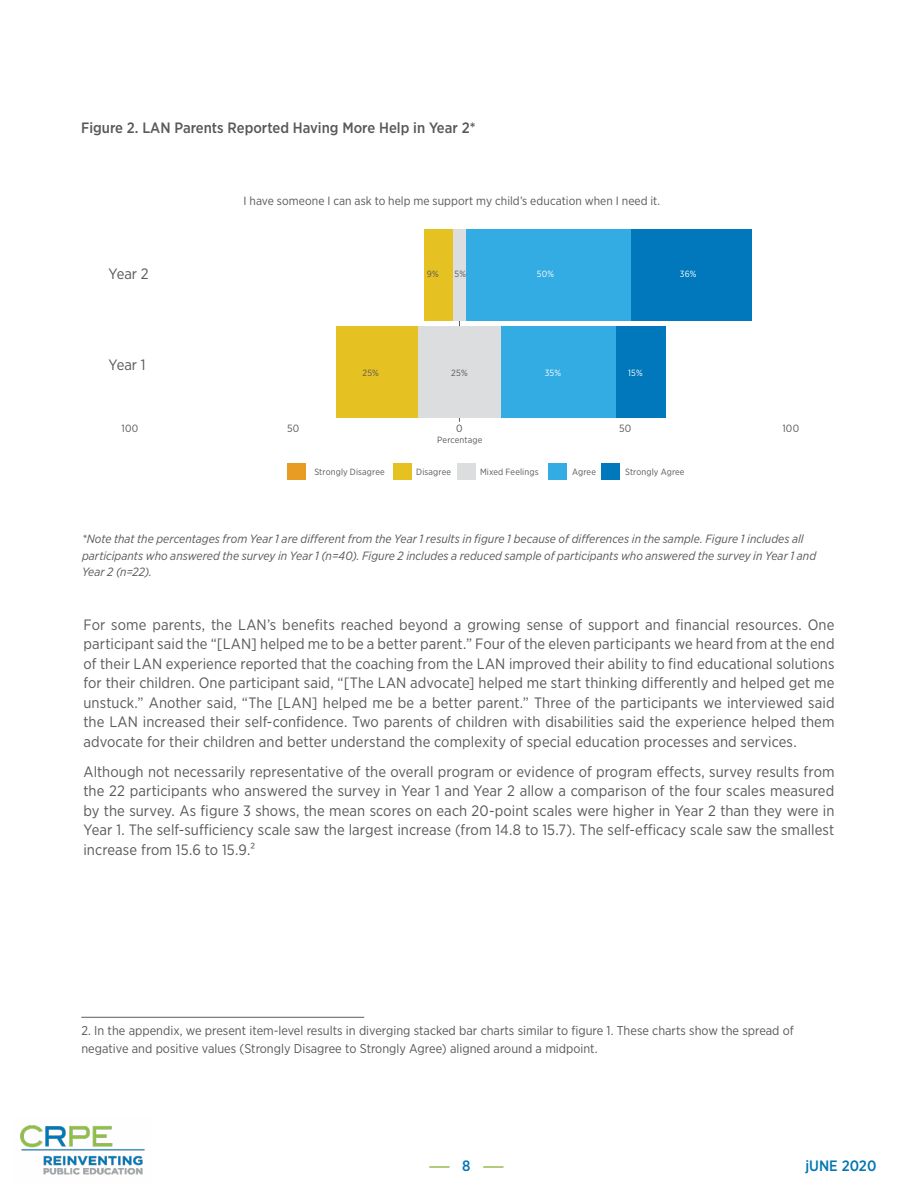
<style>
.page{position:relative;width:918px;height:1188px;background:#fff}
.page>*{position:absolute;margin:0;border:0;box-sizing:border-box;transform-origin:0 0}
.t1{font:15px/19.5px "Gotham Narrow";letter-spacing:.005em;color:#58595b;text-align:justify}
.t2{font:500 15px "Gotham Narrow";color:#58595b}
.t3{font:500 15px "Gotham Narrow";color:#0076b3}
.t4{font:500 15px "Gotham Narrow";color:#0075b2}
.t5{font:12.75px/18px "Gotham Narrow";color:#58595b}
.t6{font:italic 12px/16.5px "Gotham Narrow";letter-spacing:.005em;color:#58595b}
.t7{font:12px "Gotham Narrow";letter-spacing:.005em;color:#58595b}
.t8{font:10.5px "Gotham Narrow";letter-spacing:.02em;color:#58595b}
.t9{font:9px "Gotham Narrow";letter-spacing:.015em;color:#58595b}
.t10{font:9px "Gotham Narrow";letter-spacing:.02em;color:#fff}
</style>
<div class="page">
<hr style="left:483px;top:1166px;width:21px;height:2px;background:#9aba4f">
<hr style="left:429px;top:1166px;width:21px;height:2px;background:#9aba4f">
<img style="left:20px;top:1125px;width:125px;height:50px">
<hr style="left:81px;top:1017px;width:283px;height:1px;background:#6d6e71">
<hr style="left:459px;top:319px;width:1px;height:103px;background:#58595b">
<div style="left:602px;top:463px;width:18px;height:17px;background:#0078bb"></div>
<div style="left:457px;top:463px;width:19px;height:17px;background:#dcddde"></div>
<div style="left:393px;top:463px;width:19px;height:17px;background:#e6c122"></div>
<div style="left:288px;top:463px;width:18px;height:17px;background:#e99c23"></div>
<div style="left:548px;top:463px;width:19px;height:17px;background:#33ace3"></div>
<div style="left:336px;top:327px;width:83px;height:91px;background:#e6c122"></div>
<div style="left:424px;top:229px;width:29px;height:91px;background:#e6c122"></div>
<div style="left:453px;top:229px;width:14px;height:91px;background:#dcddde"></div>
<div style="left:419px;top:327px;width:82px;height:91px;background:#dcddde"></div>
<div style="left:501px;top:327px;width:116px;height:91px;background:#33ace3"></div>
<div style="left:467px;top:229px;width:164px;height:91px;background:#33ace3"></div>
<div style="left:617px;top:327px;width:49px;height:91px;background:#0078bb"></div>
<div style="left:631px;top:229px;width:121px;height:91px;background:#0078bb"></div>
<p class="t2" style="left:81px;top:119px;width:396px">Figure 2. LAN Parents Reported Having More Help in Year 2*</p>
<p class="t1" style="left:109px;top:263px;width:41px">Year 2</p>
<p class="t1" style="left:109px;top:355px;width:38px">Year 1</p>
<p class="t7" style="left:244px;top:194px;width:418px">I have someone I can ask to help me support my child’s education when I need it.</p>
<p class="t9" style="left:427px;top:268px;width:13px">9%</p>
<p class="t9" style="left:455px;top:268px;width:13px">5%</p>
<p class="t10" style="left:537px;top:268px;width:19px">50%</p>
<p class="t10" style="left:680px;top:268px;width:18px">36%</p>
<p class="t9" style="left:363px;top:367px;width:18px">25%</p>
<p class="t9" style="left:451px;top:367px;width:18px">25%</p>
<p class="t10" style="left:545px;top:367px;width:18px">35%</p>
<p class="t10" style="left:628px;top:367px;width:16px">15%</p>
<p class="t8" style="left:122px;top:421px;width:18px">100</p>
<p class="t8" style="left:287px;top:421px;width:14px">50</p>
<p class="t8" style="left:456px;top:422px;width:8px">0</p>
<p class="t8" style="left:619px;top:422px;width:14px">50</p>
<p class="t8" style="left:782px;top:421px;width:18px">100</p>
<p class="t9" style="left:437px;top:434px;width:47px">Percentage</p>
<p class="t9" style="left:314px;top:466px;width:72px">Strongly Disagree</p>
<p class="t9" style="left:416px;top:466px;width:36px">Disagree</p>
<p class="t9" style="left:480px;top:466px;width:60px">Mixed Feelings</p>
<p class="t9" style="left:572px;top:466px;width:25px">Agree</p>
<p class="t9" style="left:625px;top:466px;width:61px">Strongly Agree</p>
<p class="t6" style="left:82px;top:530px;width:736px">*Note that the percentages from Year 1 are different from the Year 1 results in figure 1 because of differences in the sample. Figure 1 includes all participants who answered the survey in Year 1 (n=40). Figure 2 includes a reduced sample of participants who answered the survey in Year 1 and<br>Year 2 (n=22).</p>
<p class="t1" style="left:83px;top:614px;width:753px">For some parents, the LAN’s benefits reached beyond a growing sense of support and financial resources. One participant said the “[LAN] helped me to be a better parent.” Four of the eleven participants we heard from at the end of their LAN experience reported that the coaching from the LAN improved their ability to find educational solutions for their children. One participant said, “[The LAN advocate] helped me start thinking differently and helped get me unstuck.” Another said, “The [LAN] helped me be a better parent.” Three of the participants we interviewed said the LAN increased their self-confidence. Two parents of children with disabilities said the experience helped them advocate for their children and better understand the complexity of special education processes and services.</p>
<p class="t1" style="left:83px;top:761px;width:753px">Although not necessarily representative of the overall program or evidence of program effects, survey results from the 22 participants who answered the survey in Year 1 and Year 2 allow a comparison of the four scales measured by the survey. As figure 3 shows, the mean scores on each 20-point scales were higher in Year 2 than they were in Year 1. The self-sufficiency scale saw the largest increase (from 14.8 to 15.7). The self-efficacy scale saw the smallest increase from 15.6 to 15.9.²</p>
<p class="t5" style="left:81px;top:1021px;width:714px">2. In the appendix, we present item-level results in diverging stacked bar charts similar to figure 1. These charts show the spread of negative and positive values (Strongly Disagree to Strongly Agree) aligned around a midpoint.</p>
<p class="t3" style="left:805px;top:1156px;width:72px">jUNE 2020</p>
<p class="t4" style="left:462px;top:1157px;width:10px">8</p>
<p class="t3" style="left:810px;top:1157px;width:31px">MAY</p>
</div>
